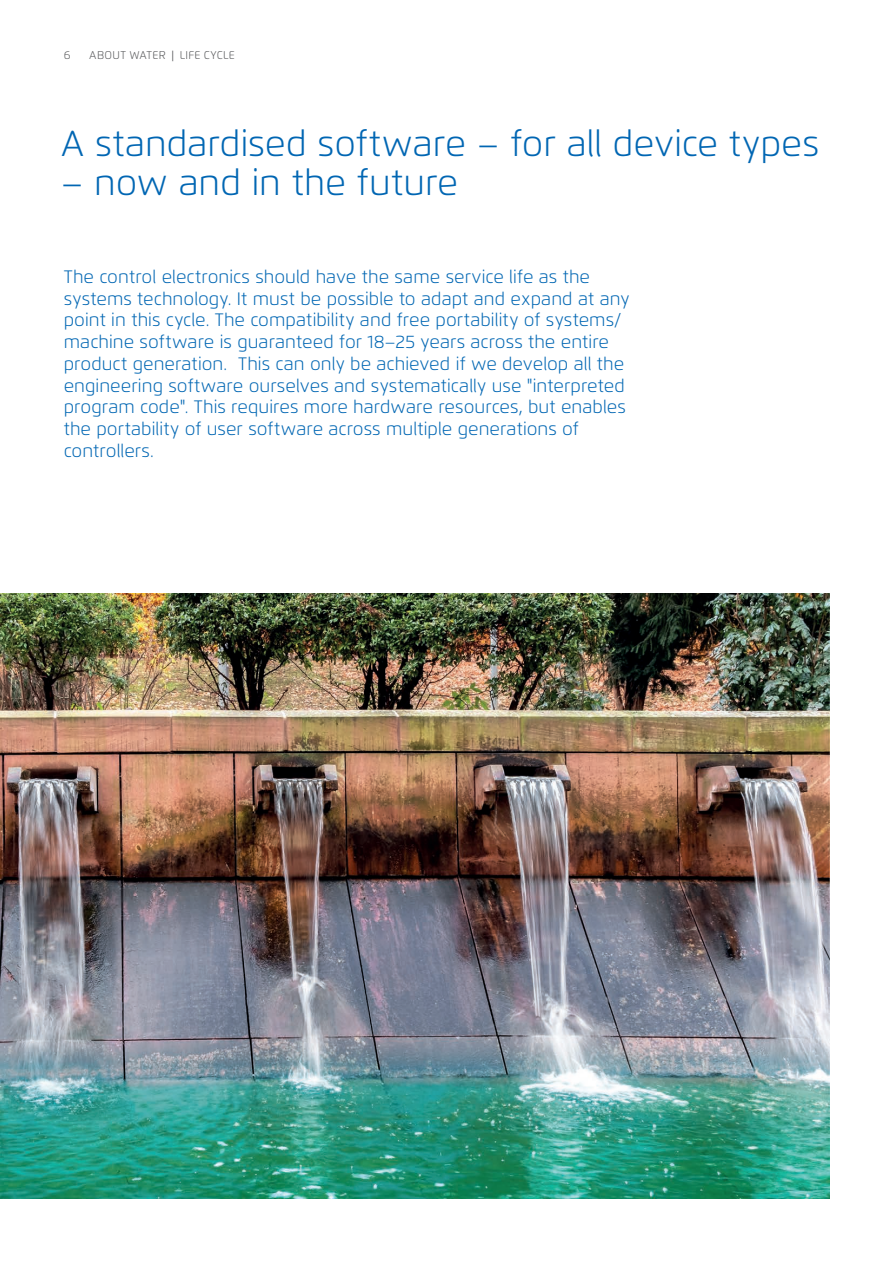
<style>
.page{position:relative;width:893px;height:1263px;background:#fff}
.page>*{position:absolute;margin:0;border:0;box-sizing:border-box;transform-origin:0 0}
.t1{font:300 36px "Flexo";color:#0166b3}
.t2{font:300 18px/21.8px "Flexo";letter-spacing:.005em;color:#0166b3}
.t3{font:300 11.25px "Flexo";letter-spacing:.025em;color:#57585a}
.s1{font-weight:400}
</style>
<div class="page">
<img style="left:0;top:593px;width:829px;height:605px">
<p class="t3" style="left:64px;top:48px;width:8px">6</p>
<p class="t3" style="left:89px;top:48px;width:147px">ABOUT WATER <span class="s1">|</span> LIFE CYCLE</p>
<h1 class="t1" style="left:61px;top:122px;width:760px">A standardised software – for all device types</h1>
<h1 class="t1" style="left:61px;top:161px;width:399px">– now and in the future</h1>
<p class="t2" style="left:64px;top:266px;width:567px">The control electronics should have the same service life as the systems technology. It must be possible to adapt and expand at any point in this cycle. The compatibility and free portability of systems/ machine software is guaranteed for 18–25 years across the entire product generation. This can only be achieved if we develop all the engineering software ourselves and systematically use "interpreted program code". This requires more hardware resources, but enables the portability of user software across multiple generations of controllers.</p>
</div>
